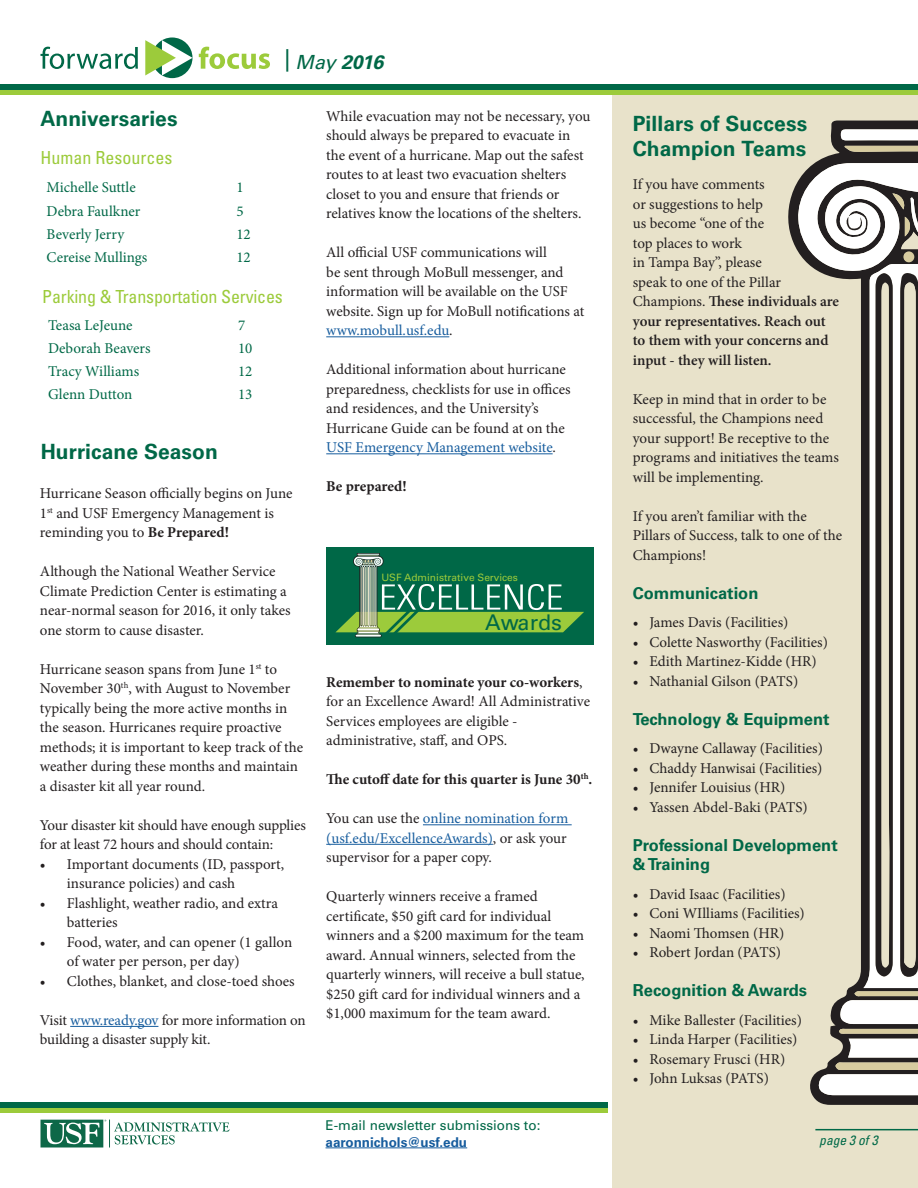
<style>
.page{position:relative;width:918px;height:1188px;background:#fff}
.page>*{position:absolute;margin:0;border:0;box-sizing:border-box;transform-origin:0 0}
.t1{font:21.6px "Univers";color:#006847}
.t2{font:700 21px/25.2px "Univers";letter-spacing:.005em;color:#006847}
.t3{font:700 21px "Univers";color:#006947}
.t4{font:italic 700 19.5px "Univers";color:#006847}
.t5{font:condensed 18px "Univers";letter-spacing:-.01em;color:#9ccb3b}
.t6{font:700 16.5px/19.5px "Univers";color:#006847}
.t7{font:15px/19.5px "Minion Pro";letter-spacing:-.005em;color:#231f20}
.t8{font:15px "Minion Pro";color:#006847}
.t9{font:15px "Minion Pro";color:#006947}
.t10{font:700 15px "Minion Pro";letter-spacing:-.005em;color:#231f20}
.t11{font:13.5px "Univers";color:#006847}
.t12{font:700 13.5px "Univers";color:#175d9e}
.t13{font:italic condensed 13.5px "Univers";color:#006947}
.t14{font:10.2px "Univers";color:#9ccb3b}
.s1{font-weight:400}
.s2{font-weight:700}
.s3{color:#175d9e}
.s4{font-weight:600}
</style>
<div class="page">
<div style="left:612px;top:91px;width:306px;height:1097px;background:#e8e2ca"></div>
<div style="left:0;top:89px;width:918px;height:5px;background:#9ccb3b"></div>
<div style="left:0;top:85px;width:918px;height:5px;background:#006847"></div>
<svg style="left:41px;top:47px;width:97px;height:22px"></svg>
<svg style="left:199px;top:47px;width:71px;height:22px"></svg>
<svg style="left:152px;top:37px;width:41px;height:41px"></svg>
<svg style="left:145px;top:40px;width:48px;height:35px"></svg>
<div style="left:0;top:1107px;width:608px;height:5px;background:#9ccb3b"></div>
<div style="left:0;top:1102px;width:608px;height:6px;background:#006847"></div>
<hr style="left:326px;top:1148px;width:141px;height:1px;background:#175d9e">
<svg style="left:40px;top:1120px;width:189px;height:28px"></svg>
<hr style="left:815px;top:1129px;width:103px;height:1px;background:#006847">
<hr style="left:423px;top:824px;width:149px;height:1px;background:#175d9e">
<hr style="left:326px;top:844px;width:167px;height:1px;background:#175d9e">
<hr style="left:70px;top:1026px;width:88px;height:1px;background:#175d9e">
<div style="left:327px;top:548px;width:267px;height:97px;background:#006847"></div>
<svg style="left:335px;top:553px;width:249px;height:84px"></svg>
<svg style="left:788px;top:120px;width:130px;height:985px"></svg>
<svg style="left:841px;top:129px;width:77px;height:11px"></svg>
<svg style="left:844px;top:146px;width:74px;height:6px"></svg>
<svg style="left:797px;top:163px;width:121px;height:932px"></svg>
<div style="left:903px;top:251px;width:11px;height:11px;background:#d7cb9f;border-radius:50%"></div>
<hr style="left:326px;top:336px;width:123px;height:1px;background:#175d9e">
<hr style="left:326px;top:453px;width:227px;height:1px;background:#175d9e">
<h3 class="t4" style="left:284px;top:51px;width:101px"><sup>|</sup> <span class="s1">May</span> 2016</h3>
<h2 class="t3" style="left:40px;top:106px;width:139px">Anniversaries</h2>
<p class="t5" style="left:41px;top:147px;width:133px">Human Resources</p>
<p class="t8" style="left:47px;top:178px;width:91px">Michelle Suttle</p>
<p class="t8" style="left:236px;top:178px;width:9px">1</p>
<p class="t8" style="left:47px;top:201px;width:95px">Debra Faulkner</p>
<p class="t8" style="left:236px;top:201px;width:9px">5</p>
<p class="t8" style="left:47px;top:224px;width:79px">Beverly Jerry</p>
<p class="t8" style="left:236px;top:224px;width:16px">12</p>
<p class="t8" style="left:47px;top:247px;width:102px">Cereise Mullings</p>
<p class="t8" style="left:236px;top:247px;width:16px">12</p>
<p class="t5" style="left:42px;top:285px;width:242px">Parking &amp; Transportation Services</p>
<p class="t9" style="left:48px;top:315px;width:86px">Teasa LeJeune</p>
<p class="t9" style="left:238px;top:315px;width:9px">7</p>
<p class="t9" style="left:48px;top:338px;width:104px">Deborah Beavers</p>
<p class="t9" style="left:238px;top:338px;width:16px">10</p>
<p class="t9" style="left:48px;top:361px;width:92px">Tracy Williams</p>
<p class="t9" style="left:238px;top:361px;width:16px">12</p>
<p class="t9" style="left:48px;top:384px;width:86px">Glenn Dutton</p>
<p class="t9" style="left:238px;top:384px;width:16px">13</p>
<h2 class="t2" style="left:41px;top:439px;width:179px">Hurricane Season</h2>
<p class="t7" style="left:40px;top:484px;width:254px">Hurricane Season officially begins on June<br>1<sup>st</sup> and USF Emergency Management is reminding you to <span class="s2">Be Prepared!</span></p>
<p class="t7" style="left:40px;top:562px;width:252px">Although the National Weather Service Climate Prediction Center is estimating a near-normal season for 2016, it only takes one storm to cause disaster.</p>
<p class="t7" style="left:40px;top:659px;width:265px">Hurricane season spans from June 1<sup>st</sup> to November 30<sup>th</sup>, with August to November typically being the more active months in the season. Hurricanes require proactive methods; it is important to keep track of the weather during these months and maintain a disaster kit all year round.</p>
<p class="t7" style="left:40px;top:815px;width:267px">Your disaster kit should have enough supplies for at least 72 hours and should contain:</p>
<p class="t7" style="left:67px;top:854px;width:219px;text-indent:-27px">• Important documents (ID, passport, insurance policies) and cash</p>
<p class="t7" style="left:67px;top:893px;width:213px;text-indent:-27px">• Flashlight, weather radio, and extra batteries</p>
<p class="t7" style="left:67px;top:932px;width:227px;text-indent:-27px">• Food, water, and can opener (1 gallon of water per person, per day)</p>
<p class="t7" style="left:40px;top:971px;width:256px">• Clothes, blanket, and close-toed shoes</p>
<p class="t7" style="left:40px;top:1010px;width:267px">Visit <span class="s3">www.ready.gov</span> for more information on building a disaster supply kit.</p>
<p class="t7" style="left:326px;top:106px;width:266px">While evacuation may not be necessary, you should always be prepared to evacuate in the event of a hurricane. Map out the safest routes to at least two evacuation shelters closet to you and ensure that friends or relatives know the locations of the shelters.</p>
<p class="t7" style="left:326px;top:243px;width:260px">All official USF communications will<br>be sent through MoBull messenger, and information will be available on the USF website. Sign up for MoBull notifications at <span class="s3">www.mobull.usf.edu</span>.</p>
<p class="t7" style="left:326px;top:360px;width:246px">Additional information about hurricane preparedness, checklists for use in offices and residences, and the University’s Hurricane Guide can be found at on the <span class="s3">USF Emergency Management website</span>.</p>
<p class="t10" style="left:326px;top:476px;width:82px">Be prepared!</p>
<p class="t14" style="left:381px;top:571px;width:138px">USF Administrative Services</p>
<h1 class="t1" style="left:485px;top:610px;width:78px">Awards</h1>
<p class="t7" style="left:326px;top:672px;width:265px"><span class="s2">Remember to nominate your co-workers</span>, for an Excellence Award! All Administrative Services employees are eligible - administrative, staff, and OPS.</p>
<p class="t10" style="left:326px;top:769px;width:268px">The cutoff date for this quarter is June 30<sup>th</sup>.</p>
<p class="t7" style="left:326px;top:809px;width:244px;text-align:justify">You can use the <span class="s3">online nomination form (usf.edu/ExcellenceAwards)</span>, or ask your supervisor for a paper copy.</p>
<p class="t7" style="left:326px;top:887px;width:260px">Quarterly winners receive a framed certificate, $50 gift card for individual winners and a $200 maximum for the team award. Annual winners, selected from the quarterly winners, will receive a bull statue, $250 gift card for individual winners and a $1,000 maximum for the team award.</p>
<h2 class="t2" style="left:633px;top:111px;width:176px">Pillars of Success<br>Champion Teams</h2>
<p class="t7" style="left:633px;top:175px;width:208px">If you have comments<br>or suggestions to help<br>us become “one of the<br>top places to work<br>in Tampa Bay”, please<br>speak to one of the Pillar<br>Champions. <span class="s4">These individuals are your representatives. Reach out to them with your concerns and input - they will listen.</span></p>
<p class="t7" style="left:633px;top:389px;width:208px">Keep in mind that in order to be successful, the Champions need your support! Be receptive to the programs and initiatives the teams will be implementing.</p>
<p class="t7" style="left:633px;top:506px;width:211px">If you aren’t familiar with the<br>Pillars of Success, talk to one of the<br>Champions!</p>
<p class="t6" style="left:633px;top:583px;width:127px">Communication</p>
<p class="t7" style="left:633px;top:613px;width:157px">• James Davis (Facilities)</p>
<p class="t7" style="left:633px;top:632px;width:197px">• Colette Nasworthy (Facilities)</p>
<p class="t7" style="left:633px;top:652px;width:185px">• Edith Martinez-Kidde (HR)</p>
<p class="t7" style="left:633px;top:671px;width:167px">• Nathanial Gilson (PATS)</p>
<p class="t6" style="left:633px;top:709px;width:198px">Technology &amp; Equipment</p>
<p class="t7" style="left:633px;top:739px;width:192px">• Dwayne Callaway (Facilities)</p>
<p class="t7" style="left:633px;top:758px;width:191px">• Chaddy Hanwisai (Facilities)</p>
<p class="t7" style="left:633px;top:778px;width:154px">• Jennifer Louisius (HR)</p>
<p class="t7" style="left:633px;top:797px;width:176px">• Yassen Abdel-Baki (PATS)</p>
<p class="t6" style="left:633px;top:835px;width:206px">Professional Development &amp; Training</p>
<p class="t7" style="left:633px;top:884px;width:154px">• David Isaac (Facilities)</p>
<p class="t7" style="left:633px;top:904px;width:173px">• Coni WIlliams (Facilities)</p>
<p class="t7" style="left:633px;top:923px;width:153px">• Naomi Thomsen (HR)</p>
<p class="t7" style="left:633px;top:943px;width:150px">• Robert Jordan (PATS)</p>
<p class="t6" style="left:633px;top:981px;width:176px">Recognition &amp; Awards</p>
<p class="t7" style="left:633px;top:1010px;width:171px">• Mike Ballester (Facilities)</p>
<p class="t7" style="left:633px;top:1030px;width:166px">• Linda Harper (Facilities)</p>
<p class="t7" style="left:633px;top:1049px;width:154px">• Rosemary Frusci (HR)</p>
<p class="t7" style="left:633px;top:1069px;width:137px">• John Luksas (PATS)</p>
<p class="t11" style="left:326px;top:1118px;width:216px">E-mail newsletter submissions to:</p>
<p class="t12" style="left:326px;top:1134px;width:143px">aaronnichols@usf.edu</p>
<p class="t13" style="left:819px;top:1131px;width:60px">page 3 of 3</p>
</div>
